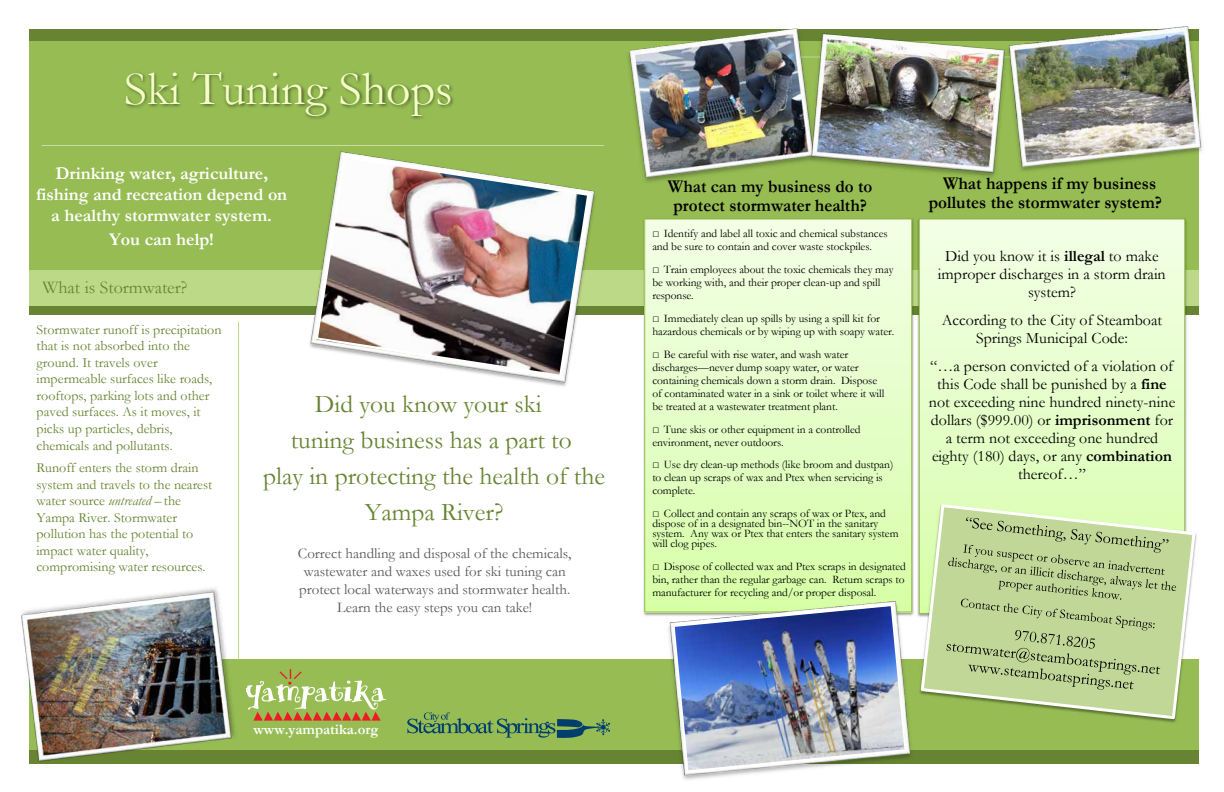
<style>
.page{position:relative;width:1224px;height:792px;background:#fff}
.page>*{position:absolute;margin:0;border:0;box-sizing:border-box;transform-origin:0 0}
.t1{font:47.9px "Garamond";color:#f4ffc6}
.t2{font:25.5px/36.2px "Garamond";color:#668431;text-align:center}
.t3{font:700 18px/19px "Garamond";letter-spacing:.005em;color:#000;text-align:center;scale:.95 1}
.t4{font:700 18px/21.2px "Garamond";color:#fff;text-align:center}
.t5{font:18px "Garamond";color:#668431}
.t6{font:16px/18px "Garamond";color:#000;text-align:center}
.t7{font:14.9px/17.9px "Garamond";color:#595959;text-align:center}
.t8{font:700 14.8px "Garamond";color:#fff}
.t9{font:14px/16.5px "Garamond";color:#668431}
.t10{font:11.5px/13px "Garamond";letter-spacing:-.005em;color:#000}
.s1{font-style:italic}
.s2{font-weight:700}
</style>
<div class="page">
<div style="left:29px;top:29px;width:1170px;height:12px;background:#668431"></div>
<div style="left:29px;top:41px;width:1170px;height:229px;background:#96bc53"></div>
<div style="left:29px;top:270px;width:1170px;height:36px;background:#bbd986"></div>
<div style="left:29px;top:306px;width:1170px;height:9px;background:#668431"></div>
<div style="left:29px;top:749px;width:1170px;height:15px;background:#668431"></div>
<div style="left:29px;top:659px;width:1170px;height:90px;background:#96bc53"></div>
<hr style="left:42px;top:145px;width:562px;height:1px;background:#fff">
<img style="left:121px;top:72px;width:375px;height:74px">
<hr style="left:238px;top:322px;width:1px;height:337px;background:#bbd986">
<img style="left:1010px;top:26px;width:193px;height:145px">
<img style="left:628px;top:28px;width:178px;height:154px">
<div style="left:645px;top:219px;width:267px;height:393px;background:linear-gradient(to bottom,#f3ffe7,#d7fea7)"></div>
<div style="left:644px;top:219px;width:268px;height:393px;border:1px solid #93ba4e"></div>
<img style="left:917px;top:219px;width:270px;height:283px">
<svg style="left:921px;top:221px;width:262px;height:281px;background:#e8fed0"></svg>
<svg style="left:919px;top:502px;width:278px;height:219px"></svg>
<img style="left:924px;top:511px;width:268px;height:201px">
<svg style="left:947px;top:517px;width:229px;height:173px;background:#b4ca8f"></svg>
<img style="left:664px;top:599px;width:251px;height:181px">
<svg style="left:407px;top:712px;width:203px;height:26px"></svg>
<img style="left:806px;top:33px;width:204px;height:144px">
<svg style="left:247px;top:669px;width:139px;height:52px"></svg>
<img style="left:21px;top:588px;width:224px;height:174px">
<img style="left:675px;top:606px;width:229px;height:165px">
<svg style="left:668px;top:601px;width:227px;height:27px"></svg>
<svg style="left:686px;top:748px;width:224px;height:25px"></svg>
<img style="left:309px;top:151px;width:286px;height:236px">
<svg style="left:314px;top:154px;width:277px;height:225px"></svg>
<img style="left:318px;top:158px;width:269px;height:217px">
<h1 class="t1" style="left:124px;top:57px;width:330px">Ski Tuning Shops</h1>
<h3 class="t4" style="left:36px;top:163px;width:253px">Drinking water, agriculture, fishing and recreation depend on a healthy stormwater system.</h3>
<h3 class="t4" style="left:109px;top:228px;width:106px">You can help!</h3>
<h3 class="t5" style="left:42px;top:275px;width:146px">What is Stormwater?</h3>
<p class="t9" style="left:37px;top:321px;width:187px">Stormwater runoff is precipitation that is not absorbed into the ground. It travels over impermeable surfaces like roads, rooftops, parking lots and other paved surfaces. As it moves, it picks up particles, debris, chemicals and pollutants.</p>
<p class="t9" style="left:36px;top:459px;width:177px">Runoff enters the storm drain system and travels to the nearest water source <span class="s1">untreated</span> – the<br>Yampa River. Stormwater pollution has the potential to impact water quality, compromising water resources.</p>
<h2 class="t2" style="left:263px;top:385px;width:343px">Did you know your ski<br>tuning business has a part to<br>play in protecting the health of the<br>Yampa River?</h2>
<p class="t7" style="left:298px;top:544px;width:275px">Correct handling and disposal of the chemicals, wastewater and waxes used for ski tuning can protect local waterways and stormwater health.<br>Learn the easy steps you can take!</p>
<p class="t8" style="left:253px;top:719px;width:127px">www.yampatika.org</p>
<h3 class="t3" style="left:668px;top:177px;width:217px">What can my business do to protect stormwater health?</h3>
<p class="t10" style="left:652px;top:227px;width:237px">□ Identify and label all toxic and chemical substances and be sure to contain and cover waste stockpiles.</p>
<p class="t10" style="left:652px;top:263px;width:243px">□ Train employees about the toxic chemicals they may be working with, and their proper clean-up and spill response.</p>
<p class="t10" style="left:652px;top:312px;width:244px">□ Immediately clean up spills by using a spill kit for hazardous chemicals or by wiping up with soapy water.</p>
<p class="t10" style="left:652px;top:348px;width:234px">□ Be careful with rise water, and wash water discharges—never dump soapy water, or water containing chemicals down a storm drain. Dispose of contaminated water in a sink or toilet where it will be treated at a wastewater treatment plant.</p>
<p class="t10" style="left:652px;top:423px;width:210px">□ Tune skis or other equipment in a controlled environment, never outdoors.</p>
<p class="t10" style="left:652px;top:458px;width:243px">□ Use dry clean-up methods (like broom and dustpan) to clean up scraps of wax and Ptex when servicing is complete.</p>
<p class="t10" style="left:652px;top:508px;width:248px;line-height:10px">□ Collect and contain any scraps of wax or Ptex, and dispose of in a designated bin--NOT in the sanitary system. Any wax or Ptex that enters the sanitary system will clog pipes.</p>
<p class="t10" style="left:652px;top:560px;width:255px;text-align:justify">□ Dispose of collected wax and Ptex scraps in designated bin, rather than the regular garbage can. Return scraps to manufacturer for recycling and/or proper disposal.</p>
<h3 class="t3" style="left:929px;top:174px;width:247px">What happens if my business pollutes the stormwater system?</h3>
<h3 class="t6" style="left:938px;top:247px;width:229px">Did you know it is <span class="s2">illegal</span> to make improper discharges in a storm drain system?</h3>
<h3 class="t6" style="left:942px;top:311px;width:222px">According to the City of Steamboat<br>Springs Municipal Code:</h3>
<h3 class="t6" style="left:929px;top:357px;width:248px">“…a person convicted of a violation of this Code shall be punished by a <span class="s2">fine </span>not exceeding nine hundred ninety-nine dollars ($999.00) or <span class="s2">imprisonment</span> for a term not exceeding one hundred eighty (180) days, or any <span class="s2">combination </span>thereof…”</h3>
</div>
